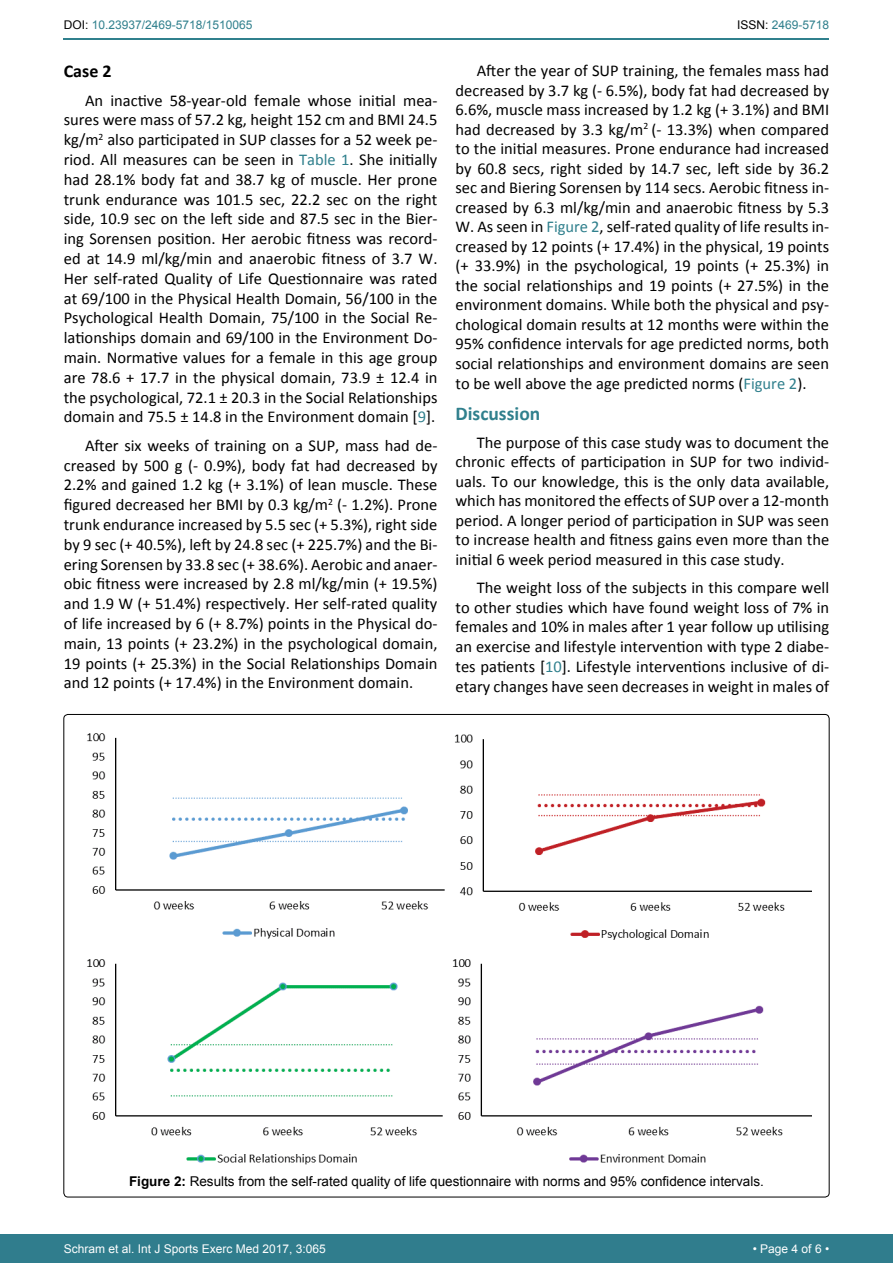
<style>
.page{position:relative;width:893px;height:1263px;background:#fff}
.page>*{position:absolute;margin:0;border:0;box-sizing:border-box;transform-origin:0 0}
.t1{font:700 19.5px "Calibri";color:#30808d}
.t2{font:700 18px "Calibri";color:#000}
.t3{font:16.5px/19.8px "Calibri";color:#000;text-align:justify}
.t4{font:13.5px "Arial";color:#000}
.t5{font:12px "Arial";color:#fff}
.t6{font:12px "Arial";color:#30808d}
.s1{color:#000}
.s2{color:#30808d}
.s3{font-weight:700}
</style>
<div class="page">
<hr style="left:64px;top:38px;width:765px;height:2px;background:#30808d">
<div style="left:0;top:1234px;width:893px;height:29px;background:#307d8d"></div>
<img style="left:87px;top:733px;width:724px;height:432px">
<p class="t6" style="left:64px;top:17px;width:190px"><span class="s1">DOI:</span> 10.23937/2469-5718/1510065</p>
<p class="t6" style="left:737px;top:17px;width:94px"><span class="s1">ISSN:</span> 2469-5718</p>
<p class="t2" style="left:64px;top:60px;width:49px">Case 2</p>
<p class="t3" style="left:64px;top:90px;width:375px;text-indent:21px">An inactive 58-year-old female whose initial mea&shy;sures were mass of 57.2 kg, height 152 cm and BMI 24.5 kg/m<sup>2</sup> also participated in SUP classes for a 52 week pe&shy;riod. All measures can be seen in <span class="s2">Table 1</span>. She initially had 28.1% body fat and 38.7 kg of muscle. Her prone trunk endurance was 101.5 sec, 22.2 sec on the right side, 10.9 sec on the left side and 87.5 sec in the Bier&shy;ing Sorensen position. Her aerobic fitness was record&shy;ed at 14.9 ml/kg/min and anaerobic fitness of 3.7 W.<br>Her self-rated Quality of Life Questionnaire was rated at 69/100 in the Physical Health Domain, 56/100 in the Psychological Health Domain, 75/100 in the Social Re&shy;lationships domain and 69/100 in the Environment Do&shy;main. Normative values for a female in this age group are 78.6 + 17.7 in the physical domain, 73.9 ± 12.4 in the psychological, 72.1 ± 20.3 in the Social Relationships domain and 75.5 ± 14.8 in the Environment domain [<span class="s2">9</span>].</p>
<p class="t3" style="left:64px;top:435px;width:375px;text-indent:21px">After six weeks of training on a SUP, mass had de&shy;creased by 500 g (- 0.9%), body fat had decreased by 2.2% and gained 1.2 kg (+ 3.1%) of lean muscle. These figured decreased her BMI by 0.3 kg/m<sup>2</sup> (- 1.2%). Prone trunk endurance increased by 5.5 sec (+ 5.3%), right side by 9 sec (+ 40.5%), left by 24.8 sec (+ 225.7%) and the Bi&shy;ering Sorensen by 33.8 sec (+ 38.6%). Aerobic and anaer&shy;obic fitness were increased by 2.8 ml/kg/min (+ 19.5%) and 1.9 W (+ 51.4%) respectively. Her self-rated quality of life increased by 6 (+ 8.7%) points in the Physical do&shy;main, 13 points (+ 23.2%) in the psychological domain, 19 points (+ 25.3%) in the Social Relationships Domain and 12 points (+ 17.4%) in the Environment domain.</p>
<p class="t3" style="left:455px;top:61px;width:375px;text-indent:21px">After the year of SUP training, the females mass had decreased by 3.7 kg (- 6.5%), body fat had decreased by 6.6%, muscle mass increased by 1.2 kg (+ 3.1%) and BMI had decreased by 3.3 kg/m<sup>2</sup> (- 13.3%) when compared to the initial measures. Prone endurance had increased by 60.8 secs, right sided by 14.7 sec, left side by 36.2 sec and Biering Sorensen by 114 secs. Aerobic fitness in&shy;creased by 6.3 ml/kg/min and anaerobic fitness by 5.3<br>W. As seen in <span class="s2">Figure 2</span>, self-rated quality of life results in&shy;creased by 12 points (+ 17.4%) in the physical, 19 points (+ 33.9%) in the psychological, 19 points (+ 25.3%) in the social relationships and 19 points (+ 27.5%) in the environment domains. While both the physical and psy&shy;chological domain results at 12 months were within the 95% confidence intervals for age predicted norms, both social relationships and environment domains are seen to be well above the age predicted norms (<span class="s2">Figure 2</span>).</p>
<p class="t1" style="left:455px;top:401px;width:86px">Discussion</p>
<p class="t3" style="left:455px;top:432px;width:375px;text-indent:21px">The purpose of this case study was to document the chronic effects of participation in SUP for two individ&shy;uals. To our knowledge, this is the only data available, which has monitored the effects of SUP over a 12-month period. A longer period of participation in SUP was seen to increase health and fitness gains even more than the initial 6 week period measured in this case study.</p>
<p class="t3" style="left:455px;top:577px;width:375px;text-indent:21px">The weight loss of the subjects in this compare well to other studies which have found weight loss of 7% in females and 10% in males after 1 year follow up utilising an exercise and lifestyle intervention with type 2 diabe&shy;tes patients [<span class="s2">10</span>]. Lifestyle interventions inclusive of di&shy;etary changes have seen decreases in weight in males of</p>
<p class="t4" style="left:129px;top:1172px;width:636px"><span class="s3">Figure 2:</span> Results from the self-rated quality of life questionnaire with norms and 95% confidence intervals.</p>
<p class="t5" style="left:64px;top:1241px;width:264px">Schram et al. Int J Sports Exerc Med 2017, 3:065</p>
<p class="t5" style="left:753px;top:1241px;width:78px">• Page 4 of 6 •</p>
</div>
